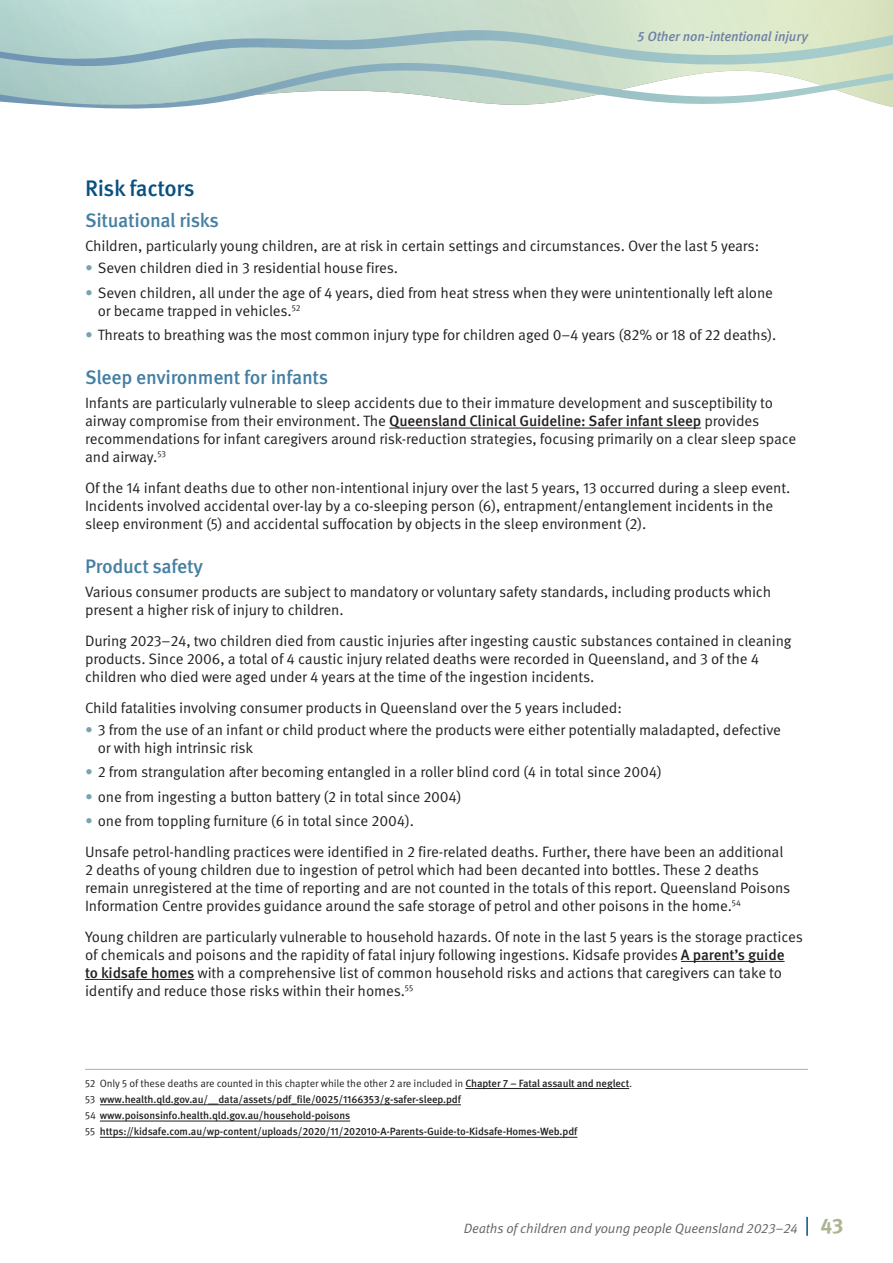
<style>
.page{position:relative;width:893px;height:1263px;background:#fff}
.page>*{position:absolute;margin:0;border:0;box-sizing:border-box;transform-origin:0 0}
.Heading_2_Before_H3{font:500 22.5px "Meta Pro";letter-spacing:-.02em;color:#08507f}
.Heading_3{font:500 19.5px "Meta Pro";letter-spacing:-.015em;color:#447fa3}
.Body{font:15px/18px "Meta Pro Norm";letter-spacing:-.01em;color:#231f20}
.Body_Before{font:15px "Meta Pro Norm";letter-spacing:-.01em;color:#231f20}
.t1{font:13.5px "Meta Pro Norm Ita";letter-spacing:-.01em;color:#636366}
.t2{font:italic 500 13.5px "Meta Pro";letter-spacing:-.01em;color:#6f81a4}
.Footnote_7pt{font:500 10.5px "Meta Pro";letter-spacing:-.01em;color:#231f20}
.Footnote_7pt-2{font:10.5px "Meta Pro Norm";letter-spacing:-.01em;color:#231f20}
.s1{color:#78a3b1}
.s2{font-family:"Meta Pro";font-weight:500}
.s3{font-family:"Meta Pro Norm";font-weight:400}
.s4{font-family:"Meta Pro";font-weight:700;font-size:21px;color:#abb592}
</style>
<div class="page">
<svg style="left:0;top:30px;width:893px;height:33px"></svg>
<svg style="left:0;top:63px;width:893px;height:46px"></svg>
<hr style="left:389px;top:428px;width:312px;height:1px;background:#231f20">
<hr style="left:681px;top:961px;width:103px;height:1px;background:#231f20">
<hr style="left:85px;top:979px;width:109px;height:1px;background:#231f20">
<hr style="left:85px;top:1069px;width:723px;height:1px;background:#abb592">
<hr style="left:465px;top:1088px;width:164px;height:1px;background:#231f20">
<hr style="left:100px;top:1104px;width:361px;height:1px;background:#231f20">
<hr style="left:100px;top:1121px;width:250px;height:1px;background:#231f20">
<hr style="left:100px;top:1137px;width:477px;height:1px;background:#231f20">
<svg style="left:806px;top:1217px;width:2px;height:19px"></svg>
<p class="t2" style="left:638px;top:26px;width:172px">5 Other non-intentional injury</p>
<h2 class="Heading_2_Before_H3" style="left:85px;top:170px;width:111px">Risk factors</h2>
<h3 class="Heading_3" style="left:85px;top:205px;width:135px">Situational risks</h3>
<p class="Body_Before" style="left:85px;top:234px;width:676px">Children, particularly young children, are at risk in certain settings and circumstances. Over the last 5 years:</p>
<p class="Body" style="left:85px;top:258px;width:315px"><span class="s1">•</span> Seven children died in 3 residential house fires.</p>
<p class="Body" style="left:98px;top:282px;width:677px;text-indent:-13px"><span class="s1">•</span> Seven children, all under the age of 4 years, died from heat stress when they were unintentionally left alone or became trapped in vehicles.<sup>52</sup></p>
<p class="Body" style="left:85px;top:325px;width:693px"><span class="s1">•</span> Threats to breathing was the most common injury type for children aged 0–4 years (82% or 18 of 22 deaths).</p>
<h3 class="Heading_3" style="left:85px;top:362px;width:245px">Sleep environment for infants</h3>
<p class="Body" style="left:85px;top:393px;width:713px">Infants are particularly vulnerable to sleep accidents due to their immature development and susceptibility to airway compromise from their environment. The <span class="s2">Queensland Clinical Guideline: Safer infant sleep</span> provides recommendations for infant caregivers around risk-reduction strategies, focusing primarily on a clear sleep space and airway.<sup>53</sup></p>
<p class="Body" style="left:85px;top:478px;width:707px">Of the 14 infant deaths due to other non-intentional injury over the last 5 years, 13 occurred during a sleep event.<br>Incidents involved accidental over-lay by a co-sleeping person (6), entrapment/entanglement incidents in the sleep environment (5) and accidental suffocation by objects in the sleep environment (2).</p>
<h3 class="Heading_3" style="left:85px;top:551px;width:120px">Product safety</h3>
<p class="Body" style="left:85px;top:582px;width:688px">Various consumer products are subject to mandatory or voluntary safety standards, including products which present a higher risk of injury to children.</p>
<p class="Body" style="left:85px;top:631px;width:708px">During 2023–24, two children died from caustic injuries after ingesting caustic substances contained in cleaning products. Since 2006, a total of 4 caustic injury related deaths were recorded in Queensland, and 3 of the 4 children who died were aged under 4 years at the time of the ingestion incidents.</p>
<p class="Body_Before" style="left:85px;top:696px;width:538px">Child fatalities involving consumer products in Queensland over the 5 years included:</p>
<p class="Body" style="left:98px;top:720px;width:685px;text-indent:-13px"><span class="s1">•</span> 3 from the use of an infant or child product where the products were either potentially maladapted, defective or with high intrinsic risk</p>
<p class="Body" style="left:85px;top:762px;width:578px"><span class="s1">•</span> 2 from strangulation after becoming entangled in a roller blind cord (4 in total since 2004)</p>
<p class="Body" style="left:85px;top:786px;width:378px"><span class="s1">•</span> one from ingesting a button battery (2 in total since 2004)</p>
<p class="Body" style="left:85px;top:811px;width:330px"><span class="s1">•</span> one from toppling furniture (6 in total since 2004).</p>
<p class="Body" style="left:85px;top:842px;width:707px">Unsafe petrol-handling practices were identified in 2 fire-related deaths. Further, there have been an additional 2 deaths of young children due to ingestion of petrol which had been decanted into bottles. These 2 deaths remain unregistered at the time of reporting and are not counted in the totals of this report. Queensland Poisons Information Centre provides guidance around the safe storage of petrol and other poisons in the home.<sup>54</sup></p>
<p class="Body" style="left:85px;top:926px;width:719px">Young children are particularly vulnerable to household hazards. Of note in the last 5 years is the storage practices of chemicals and poisons and the rapidity of fatal injury following ingestions. Kidsafe provides <span class="s2">A parent’s guide<br>to kidsafe homes</span> with a comprehensive list of common household risks and actions that caregivers can take to identify and reduce those risks within their homes.<sup>55</sup></p>
<p class="Footnote_7pt-2" style="left:85px;top:1075px;width:549px">52 Only 5 of these deaths are counted in this chapter while the other 2 are included in <span class="s2">Chapter 7 – Fatal assault and neglect</span>.</p>
<p class="Footnote_7pt" style="left:85px;top:1091px;width:377px"><span class="s3">53</span> www.health.qld.gov.au/__data/assets/pdf_file/0025/1166353/g-safer-sleep.pdf</p>
<p class="Footnote_7pt" style="left:85px;top:1107px;width:267px"><span class="s3">54</span> www.poisonsinfo.health.qld.gov.au/household-poisons</p>
<p class="Footnote_7pt" style="left:85px;top:1124px;width:494px"><span class="s3">55</span> https://kidsafe.com.au/wp-content/uploads/2020/11/202010-A-Parents-Guide-to-Kidsafe-Homes-Web.pdf</p>
<p class="t1" style="left:464px;top:1218px;width:381px">Deaths of children and young people Queensland 2023–24 <span class="s4">43</span></p>
</div>
